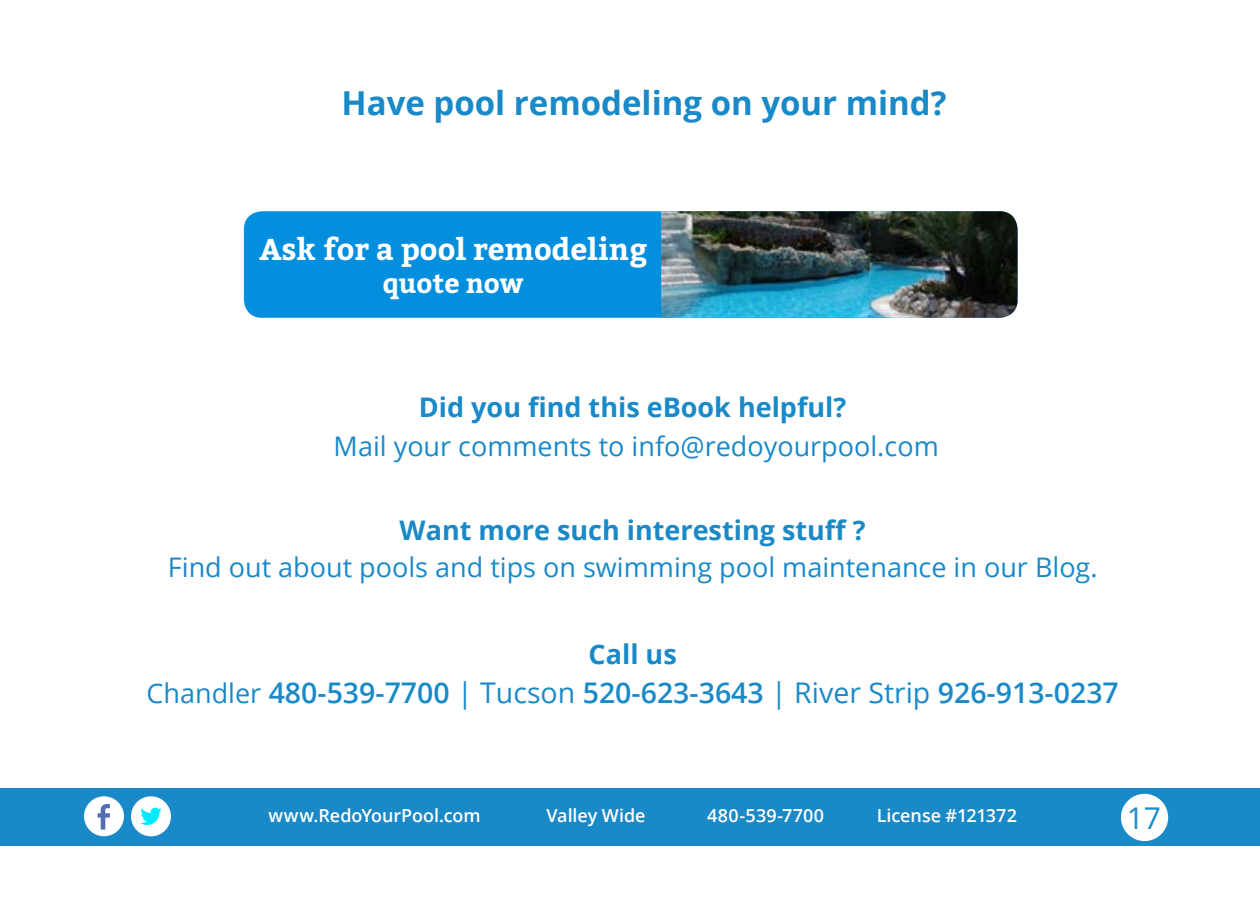
<style>
.page{position:relative;width:1260px;height:900px;background:#fff}
.page>*{position:absolute;margin:0;border:0;box-sizing:border-box;transform-origin:0 0}
.t1{font:700 33px "Open Sans";color:#1989c8}
.t2{font:700 30px "Bitter";color:#fff}
.t3{font:30px "Open Sans";color:#1989c8}
.t4{font:600 28.5px "Open Sans";color:#1989c8}
.t5{font:27px "Open Sans";color:#1989c8}
.t6{font:700 27px "Open Sans";color:#1989c8}
.t7{font:700 27px "Bitter";color:#fff}
.t8{font:600 18px "Open Sans";color:#fff}
.s1{font-weight:400;font-size:27px}
.s2{font-weight:400}
</style>
<div class="page">
<div style="left:0;top:789px;width:1260px;height:57px;background:#1989c8"></div>
<div style="left:1121px;top:794px;width:47px;height:47px;background:#fff;border-radius:50%"></div>
<div style="left:84px;top:796px;width:40px;height:40px;background:#fff;border-radius:50%"></div>
<svg style="left:98px;top:804px;width:12px;height:26px"></svg>
<div style="left:131px;top:796px;width:40px;height:40px;background:#fff;border-radius:50%"></div>
<svg style="left:140px;top:808px;width:22px;height:17px"></svg>
<div style="left:244px;top:211px;width:774px;height:107px;background:#048fde;border-radius:18px"></div>
<img style="left:661px;top:211px;width:357px;height:107px">
<p class="t1" style="left:341px;top:80px;width:607px">Have pool remodeling on your mind?</p>
<p class="t2" style="left:259px;top:232px;width:390px">Ask for a pool remodeling</p>
<p class="t7" style="left:383px;top:267px;width:142px">quote now</p>
<p class="t6" style="left:419px;top:388px;width:429px">Did you find this eBook helpful?</p>
<p class="t5" style="left:334px;top:427px;width:607px">Mail your comments to info@redoyourpool.com</p>
<p class="t6" style="left:400px;top:511px;width:468px">Want more such interesting stuff ?</p>
<p class="t5" style="left:168px;top:549px;width:931px">Find out about pools and tips on swimming pool maintenance in our Blog.</p>
<p class="t6" style="left:589px;top:635px;width:90px">Call us</p>
<p class="t4" style="left:147px;top:673px;width:974px"><span class="s1">Chandler</span> 480-539-7700 <span class="s2">| Tucson</span> 520-623-3643 <span class="s2">| River Strip</span> 926-913-0237</p>
<p class="t8" style="left:269px;top:804px;width:214px">www.RedoYourPool.com</p>
<p class="t8" style="left:547px;top:804px;width:100px">Valley Wide</p>
<p class="t8" style="left:707px;top:804px;width:118px">480-539-7700</p>
<p class="t8" style="left:877px;top:804px;width:142px">License #121372</p>
<p class="t3" style="left:1127px;top:797px;width:36px">17</p>
</div>
